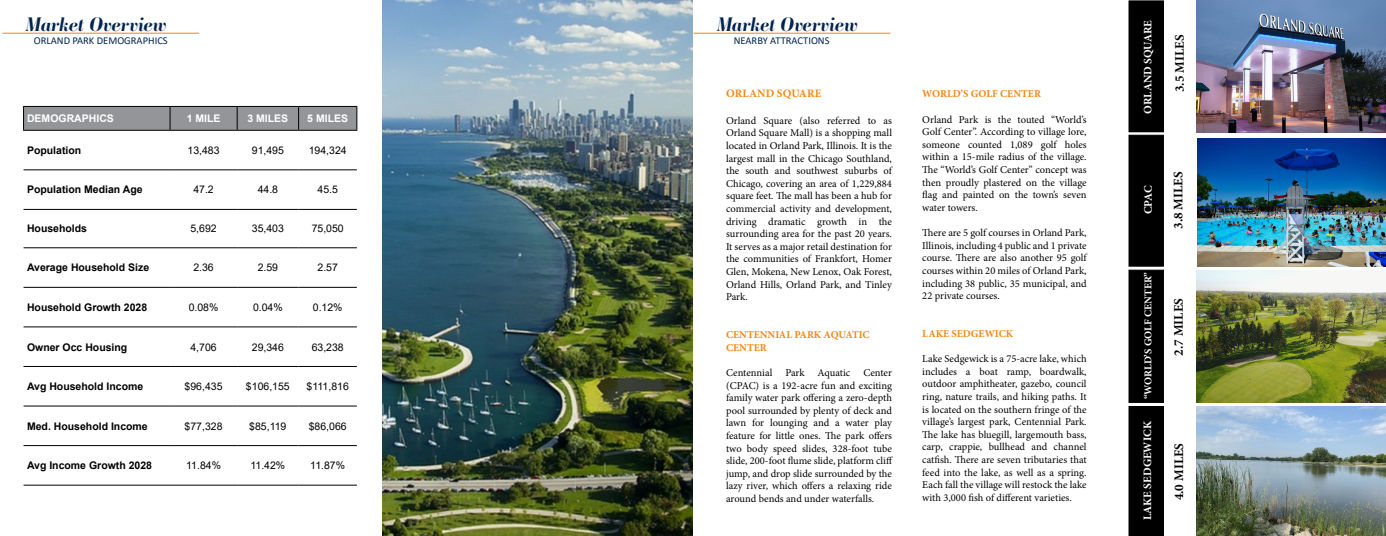
<style>
.page{position:relative;width:1386px;height:536px;background:#fff}
.page>*{position:absolute;margin:0;border:0;box-sizing:border-box;transform-origin:0 0}
.t1{font:italic 700 19.25px "Ambroise Std";color:#00234f}
.t2{font:700 13.12px "Minion Pro";color:#000}
.t3{font:700 11.38px "Minion Pro";color:#fff}
.t4{font:700 11.38px "Minion Pro";letter-spacing:.01em;color:#f68611}
.t5{font:10.5px/12.6px "Minion Pro";color:#000;text-align:justify}
.t6{font:10.5px "Arial";color:#000}
.t7{font:700 10.5px "Arial";color:#000}
.t8{font:700 10.5px/12.6px "Minion Pro";color:#f68611}
.t9{font:10.5px "Calibri";color:#00234f}
.t10{font:700 10.5px "Arial";color:#fff}
.t11{font:700 10.5px "Minion Pro";color:#fff}
</style>
<div class="page">
<hr style="left:694px;top:33px;width:196px;height:1px;background:#f68611">
<img style="left:1197px;top:138px;width:188px;height:128px">
<img style="left:1196px;top:270px;width:189px;height:132px">
<img style="left:1196px;top:407px;width:190px;height:129px">
<img style="left:1196px;top:0;width:190px;height:132px">
<div style="left:1129px;top:1px;width:34px;height:131px;background:#000"></div>
<div style="left:1129px;top:0;width:35px;height:132px;border:1px solid #000"></div>
<div style="left:1129px;top:135px;width:35px;height:131px;background:#000"></div>
<div style="left:1129px;top:269px;width:35px;height:133px;background:#000;border:1px solid #000"></div>
<div style="left:1129px;top:406px;width:35px;height:130px;background:#000"></div>
<hr style="left:2px;top:33px;width:197px;height:1px;background:#f68611">
<svg style="left:23px;top:106px;width:334px;height:24px;background:#8a8c8e"></svg>
<hr style="left:23px;top:130px;width:147px;height:1px;background:#000">
<hr style="left:170px;top:130px;width:67px;height:1px;background:#000">
<hr style="left:237px;top:130px;width:62px;height:1px;background:#000">
<hr style="left:299px;top:130px;width:58px;height:1px;background:#000">
<hr style="left:24px;top:169px;width:146px;height:1px;background:#000">
<hr style="left:170px;top:169px;width:67px;height:1px;background:#000">
<hr style="left:237px;top:169px;width:62px;height:1px;background:#000">
<hr style="left:299px;top:169px;width:58px;height:1px;background:#000">
<hr style="left:24px;top:209px;width:146px;height:1px;background:#000">
<hr style="left:170px;top:209px;width:67px;height:1px;background:#000">
<hr style="left:237px;top:209px;width:62px;height:1px;background:#000">
<hr style="left:299px;top:209px;width:58px;height:1px;background:#000">
<hr style="left:24px;top:247px;width:146px;height:1px;background:#000">
<hr style="left:170px;top:247px;width:67px;height:1px;background:#000">
<hr style="left:237px;top:247px;width:62px;height:1px;background:#000">
<hr style="left:299px;top:247px;width:58px;height:1px;background:#000">
<hr style="left:24px;top:287px;width:146px;height:1px;background:#000">
<hr style="left:170px;top:287px;width:67px;height:1px;background:#000">
<hr style="left:237px;top:287px;width:62px;height:1px;background:#000">
<hr style="left:299px;top:287px;width:58px;height:1px;background:#000">
<hr style="left:24px;top:326px;width:146px;height:1px;background:#000">
<hr style="left:170px;top:326px;width:67px;height:1px;background:#000">
<hr style="left:237px;top:326px;width:62px;height:1px;background:#000">
<hr style="left:299px;top:326px;width:58px;height:1px;background:#000">
<hr style="left:24px;top:366px;width:146px;height:1px;background:#000">
<hr style="left:170px;top:366px;width:67px;height:1px;background:#000">
<hr style="left:237px;top:366px;width:62px;height:1px;background:#000">
<hr style="left:299px;top:366px;width:58px;height:1px;background:#000">
<hr style="left:24px;top:405px;width:146px;height:1px;background:#000">
<hr style="left:170px;top:405px;width:67px;height:1px;background:#000">
<hr style="left:237px;top:405px;width:62px;height:1px;background:#000">
<hr style="left:299px;top:405px;width:58px;height:1px;background:#000">
<hr style="left:24px;top:445px;width:146px;height:1px;background:#000">
<hr style="left:170px;top:445px;width:67px;height:1px;background:#000">
<hr style="left:237px;top:445px;width:62px;height:1px;background:#000">
<hr style="left:299px;top:445px;width:58px;height:1px;background:#000">
<hr style="left:24px;top:484px;width:146px;height:1px;background:#000">
<hr style="left:170px;top:484px;width:67px;height:1px;background:#000">
<hr style="left:237px;top:484px;width:62px;height:1px;background:#000">
<hr style="left:299px;top:484px;width:58px;height:1px;background:#000">
<img style="left:383px;top:0;width:310px;height:536px">
<h1 class="t1" style="left:26px;top:12px;width:142px">Market Overview</h1>
<p class="t9" style="left:34px;top:33px;width:135px">ORLAND PARK DEMOGRAPHICS</p>
<p class="t10" style="left:27px;top:111px;width:88px">DEMOGRAPHICS</p>
<p class="t10" style="left:187px;top:111px;width:35px">1 MILE</p>
<p class="t10" style="left:247px;top:111px;width:42px">3 MILES</p>
<p class="t10" style="left:307px;top:111px;width:42px">5 MILES</p>
<p class="t7" style="left:27px;top:143px;width:56px">Population</p>
<p class="t6" style="left:188px;top:143px;width:34px">13,483</p>
<p class="t6" style="left:252px;top:143px;width:34px">91,495</p>
<p class="t6" style="left:309px;top:143px;width:39px">194,324</p>
<p class="t7" style="left:27px;top:182px;width:117px">Population Median Age</p>
<p class="t6" style="left:193px;top:182px;width:22px">47.2</p>
<p class="t6" style="left:258px;top:182px;width:22px">44.8</p>
<p class="t6" style="left:318px;top:182px;width:22px">45.5</p>
<p class="t7" style="left:27px;top:221px;width:62px">Households</p>
<p class="t6" style="left:190px;top:221px;width:28px">5,692</p>
<p class="t6" style="left:252px;top:221px;width:34px">35,403</p>
<p class="t6" style="left:312px;top:221px;width:34px">75,050</p>
<p class="t7" style="left:27px;top:260px;width:124px">Average Household Size</p>
<p class="t6" style="left:193px;top:260px;width:22px">2.36</p>
<p class="t6" style="left:258px;top:260px;width:22px">2.59</p>
<p class="t6" style="left:318px;top:260px;width:22px">2.57</p>
<p class="t7" style="left:27px;top:300px;width:122px">Household Growth 2028</p>
<p class="t6" style="left:189px;top:300px;width:31px">0.08%</p>
<p class="t6" style="left:253px;top:300px;width:31px">0.04%</p>
<p class="t6" style="left:313px;top:300px;width:31px">0.12%</p>
<p class="t7" style="left:27px;top:339px;width:102px">Owner Occ Housing</p>
<p class="t6" style="left:190px;top:339px;width:28px">4,706</p>
<p class="t6" style="left:252px;top:339px;width:34px">29,346</p>
<p class="t6" style="left:312px;top:339px;width:34px">63,238</p>
<p class="t7" style="left:27px;top:379px;width:118px">Avg Household Income</p>
<p class="t6" style="left:185px;top:379px;width:39px">$96,435</p>
<p class="t6" style="left:246px;top:379px;width:45px">$106,155</p>
<p class="t6" style="left:307px;top:379px;width:44px">$111,816</p>
<p class="t7" style="left:27px;top:418px;width:122px">Med. Household Income</p>
<p class="t6" style="left:185px;top:418px;width:39px">$77,328</p>
<p class="t6" style="left:249px;top:418px;width:39px">$85,119</p>
<p class="t6" style="left:309px;top:418px;width:39px">$86,066</p>
<p class="t7" style="left:27px;top:458px;width:127px">Avg Income Growth 2028</p>
<p class="t6" style="left:186px;top:458px;width:36px">11.84%</p>
<p class="t6" style="left:250px;top:458px;width:36px">11.42%</p>
<p class="t6" style="left:310px;top:458px;width:36px">11.87%</p>
<h1 class="t1" style="left:717px;top:12px;width:142px">Market Overview</h1>
<p class="t9" style="left:734px;top:33px;width:97px">NEARBY ATTRACTIONS</p>
<p class="t4" style="left:726px;top:86px;width:97px">ORLAND SQUARE</p>
<p class="t5" style="left:726px;top:114px;width:167px">Orland Square (also referred to as Orland Square Mall) is a shopping mall located in Orland Park, Illinois. It is the largest mall in the Chicago Southland, the south and southwest suburbs of Chicago, covering an area of 1,229,884 square feet. The mall has been a hub for commercial activity and development, driving dramatic growth in the surrounding area for the past 20 years.<br>It serves as a major retail destination for the communities of Frankfort, Homer Glen, Mokena, New Lenox, Oak Forest, Orland Hills, Orland Park, and Tinley Park.</p>
<p class="t8" style="left:726px;top:328px;width:145px">CENTENNIAL PARK AQUATIC<br>CENTER</p>
<p class="t5" style="left:726px;top:366px;width:168px">Centennial Park Aquatic Center (CPAC) is a 192-acre fun and exciting family water park offering a zero-depth pool surrounded by plenty of deck and lawn for lounging and a water play feature for little ones. The park offers two body speed slides, 328-foot tube slide, 200-foot flume slide, platform cliff jump, and drop slide surrounded by the lazy river, which offers a relaxing ride around bends and under waterfalls.</p>
<p class="t8" style="left:922px;top:87px;width:120px">WORLD’S GOLF CENTER</p>
<p class="t5" style="left:922px;top:113px;width:166px">Orland Park is the touted “World’s Golf Center”. According to village lore, someone counted 1,089 golf holes within a 15-mile radius of the village.<br>The “World’s Golf Center” concept was then proudly plastered on the village flag and painted on the town’s seven water towers.</p>
<p class="t5" style="left:922px;top:226px;width:166px">There are 5 golf courses in Orland Park, Illinois, including 4 public and 1 private course. There are also another 95 golf courses within 20 miles of Orland Park, including 38 public, 35 municipal, and 22 private courses.</p>
<p class="t8" style="left:922px;top:327px;width:93px">LAKE SEDGEWICK</p>
<p class="t5" style="left:922px;top:352px;width:166px">Lake Sedgewick is a 75-acre lake, which includes a boat ramp, boardwalk, outdoor amphitheater, gazebo, council ring, nature trails, and hiking paths. It is located on the southern fringe of the village’s largest park, Centennial Park.<br>The lake has bluegill, largemouth bass, carp, crappie, bullhead and channel catfish. There are seven tributaries that feed into the lake, as well as a spring.<br>Each fall the village will restock the lake with 3,000 fish of different varieties.</p>
<p class="t3" style="left:1140px;top:114px;width:95px;rotate:-90deg">ORLAND SQUARE</p>
<p class="t2" style="left:1170px;top:92px;width:59px;rotate:-90deg">3.5 MILES</p>
<p class="t3" style="left:1140px;top:214px;width:30px;rotate:-90deg">CPAC</p>
<p class="t11" style="left:1141px;top:399px;width:129px;rotate:-90deg">“WORLD’S GOLF CENTER”</p>
<p class="t3" style="left:1139px;top:520px;width:100px;rotate:-90deg">LAKE SEDGEWICK</p>
<p class="t2" style="left:1169px;top:229px;width:59px;rotate:-90deg">3.8 MILES</p>
<p class="t2" style="left:1169px;top:355px;width:59px;rotate:-90deg">2.7 MILES</p>
<p class="t2" style="left:1170px;top:500px;width:59px;rotate:-90deg">4.0 MILES</p>
</div>
